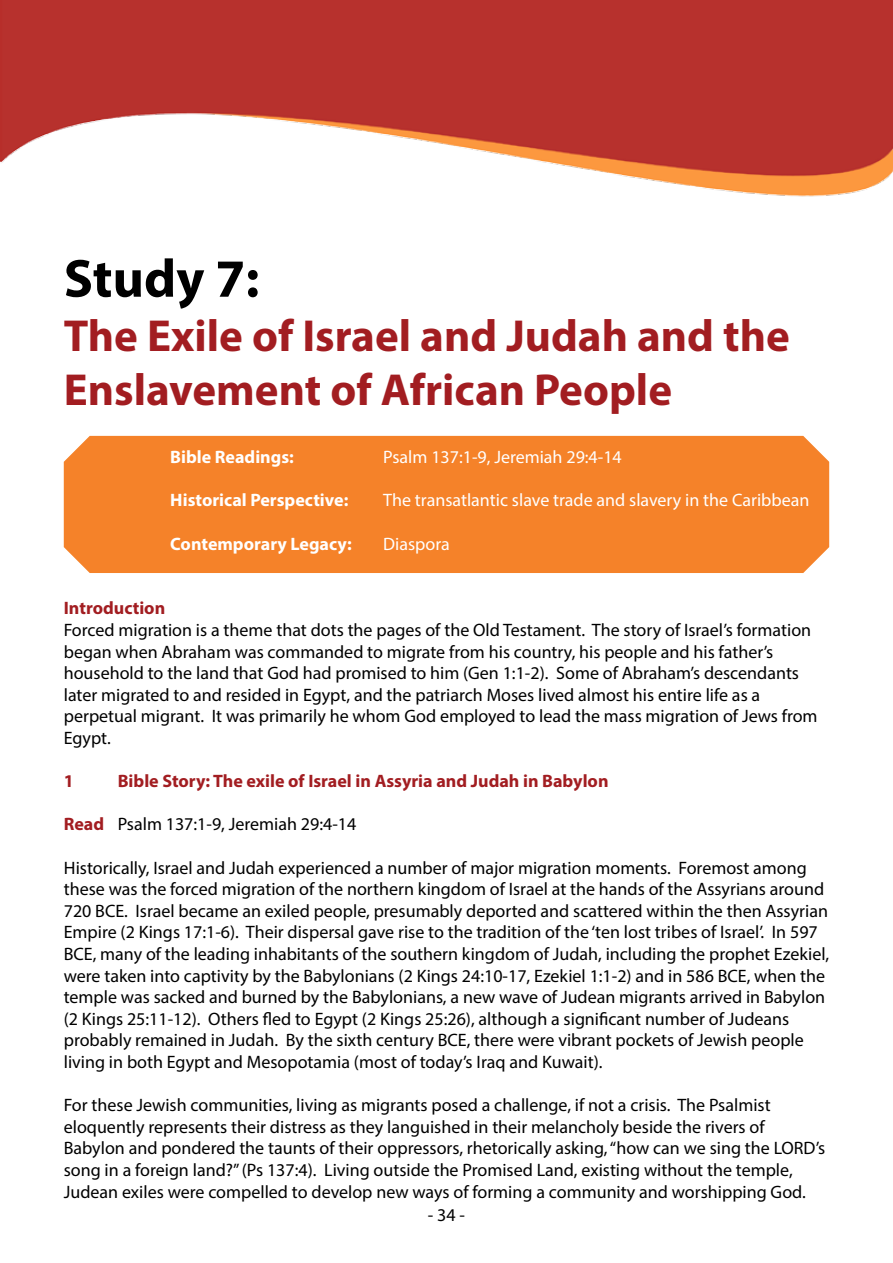
<style>
.page{position:relative;width:893px;height:1263px;background:#fff}
.page>*{position:absolute;margin:0;border:0;box-sizing:border-box;transform-origin:0 0}
.t1{font:700 54px "Myriad Pro";color:#000}
.t2{font:700 45px/54px "Myriad Pro";color:#a21d21}
.t3{font:18px/21.6px "Myriad Pro";color:#000}
.t4{font:18px "Myriad Pro";color:#fff}
.t5{font:700 18px "Myriad Pro";color:#a21d21}
.t6{font:700 18px "Myriad Pro";color:#fff}
.s1{font-weight:700;color:#a21d21}
</style>
<div class="page">
<div style="left:63px;top:435px;width:767px;height:138px;background:#f58229"></div>
<img style="left:0;top:0;width:893px;height:197px">
<h1 class="t1" style="left:64px;top:243px;width:197px">Study 7:</h1>
<h2 class="t2" style="left:64px;top:307px;width:727px">The Exile of Israel and Judah and the<br>Enslavement of African People</h2>
<p class="t6" style="left:170px;top:445px;width:125px">Bible Readings:</p>
<p class="t4" style="left:383px;top:446px;width:240px">Psalm 137:1-9, Jeremiah 29:4-14</p>
<p class="t6" style="left:170px;top:488px;width:180px">Historical Perspective:</p>
<p class="t4" style="left:383px;top:489px;width:428px">The transatlantic slave trade and slavery in the Caribbean</p>
<p class="t6" style="left:170px;top:532px;width:183px">Contemporary Legacy:</p>
<p class="t4" style="left:383px;top:532px;width:68px">Diaspora</p>
<p class="t5" style="left:64px;top:596px;width:103px">Introduction</p>
<p class="t3" style="left:64px;top:619px;width:755px">Forced migration is a theme that dots the pages of the Old Testament. The story of Israel’s formation began when Abraham was commanded to migrate from his country, his people and his father’s household to the land that God had promised to him (Gen 1:1-2). Some of Abraham’s descendants later migrated to and resided in Egypt, and the patriarch Moses lived almost his entire life as a perpetual migrant. It was primarily he whom God employed to lead the mass migration of Jews from Egypt.</p>
<p class="t5" style="left:64px;top:769px;width:11px">1</p>
<p class="t5" style="left:118px;top:769px;width:492px">Bible Story: The exile of Israel in Assyria and Judah in Babylon</p>
<p class="t3" style="left:64px;top:813px;width:294px"><span class="s1">Read</span> Psalm 137:1-9, Jeremiah 29:4-14</p>
<p class="t3" style="left:64px;top:856px;width:767px">Historically, Israel and Judah experienced a number of major migration moments. Foremost among these was the forced migration of the northern kingdom of Israel at the hands of the Assyrians around 720 BCE. Israel became an exiled people, presumably deported and scattered within the then Assyrian Empire (2 Kings 17:1-6). Their dispersal gave rise to the tradition of the ‘ten lost tribes of Israel’. In 597<br>BCE, many of the leading inhabitants of the southern kingdom of Judah, including the prophet Ezekiel, were taken into captivity by the Babylonians (2 Kings 24:10-17, Ezekiel 1:1-2) and in 586 BCE, when the temple was sacked and burned by the Babylonians, a new wave of Judean migrants arrived in Babylon (2 Kings 25:11-12). Others fled to Egypt (2 Kings 25:26), although a significant number of Judeans probably remained in Judah. By the sixth century BCE, there were vibrant pockets of Jewish people living in both Egypt and Mesopotamia (most of today’s Iraq and Kuwait).</p>
<p class="t3" style="left:64px;top:1094px;width:763px">For these Jewish communities, living as migrants posed a challenge, if not a crisis. The Psalmist eloquently represents their distress as they languished in their melancholy beside the rivers of Babylon and pondered the taunts of their oppressors, rhetorically asking, “how can we sing the LORD’s song in a foreign land?” (Ps 137:4). Living outside the Promised Land, existing without the temple, Judean exiles were compelled to develop new ways of forming a community and worshipping God.</p>
<p class="t3" style="left:428px;top:1204px;width:39px">- 34 -</p>
</div>
